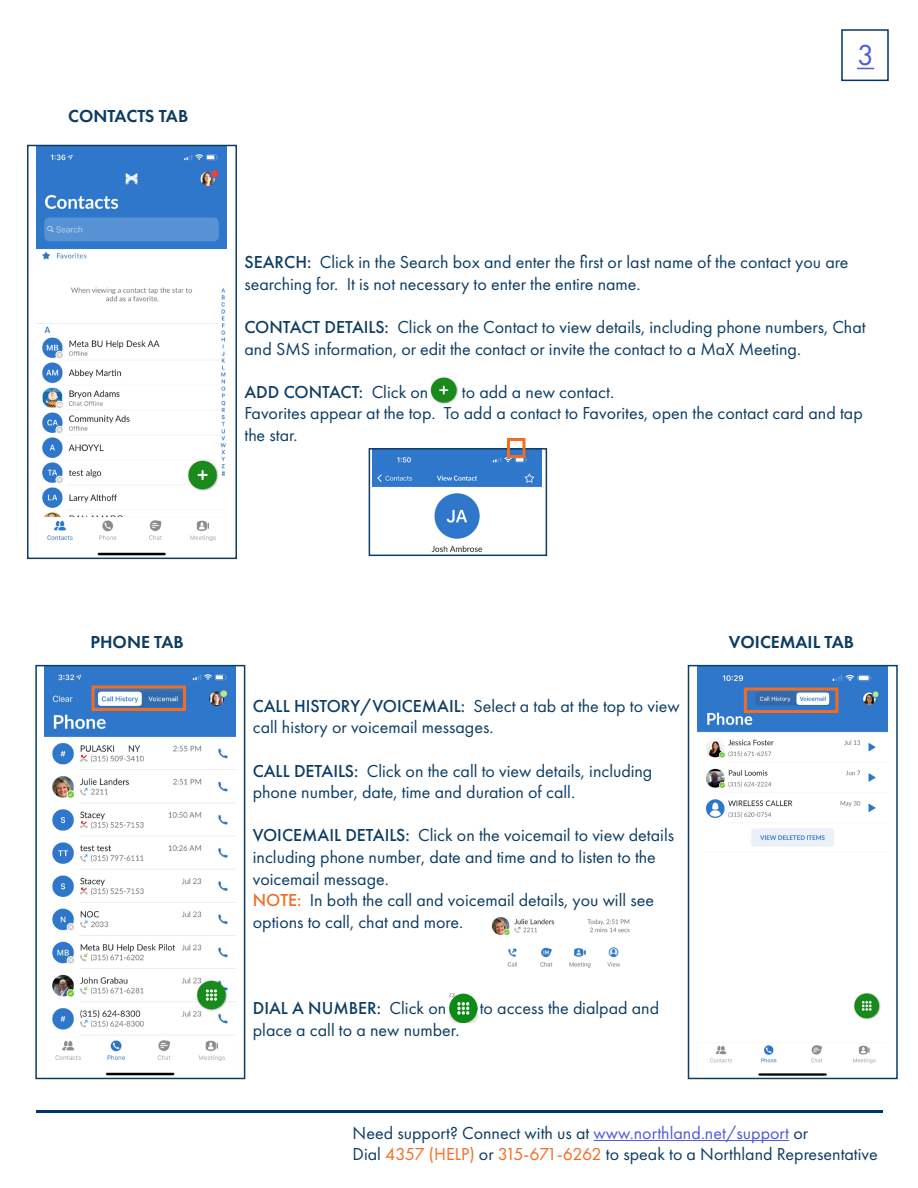
<style>
.page{position:relative;width:918px;height:1188px;background:#fff}
.page>*{position:absolute;margin:0;border:0;box-sizing:border-box;transform-origin:0 0}
.t1{font:30px "Futura PT";color:#4f5cd6}
.t2{font:18px/21.6px "Futura PT";color:#0d3d63}
.t3{font:500 18px "Futura PT";color:#0d3d63}
.t4{font:600 18px "Futura PT";color:#0d3d63}
.s1{font-weight:500}
.s2{font-weight:400}
.s3{font-weight:500;color:#f36c21}
.s4{color:#4f5cd6}
.s5{color:#f36c21}
</style>
<div class="page">
<img style="left:431px;top:377px;width:26px;height:27px">
<div style="left:841px;top:29px;width:48px;height:52px;border:2px solid #003764"></div>
<svg style="left:857px;top:68px;width:17px;height:1px"></svg>
<hr style="left:36px;top:1110px;width:846px;height:2px;background:#003764">
<img style="left:36px;top:148px;width:191px;height:408px">
<div style="left:27px;top:145px;width:210px;height:414px;border:2px solid #0d3d63"></div>
<img style="left:45px;top:668px;width:191px;height:408px">
<div style="left:35px;top:665px;width:210px;height:414px;border:2px solid #0d3d63"></div>
<img style="left:491px;top:917px;width:139px;height:51px">
<img style="left:449px;top:994px;width:29px;height:28px">
<hr style="left:594px;top:1140px;width:195px;height:1px;background:#4f5cd6">
<div style="left:92px;top:686px;width:94px;height:25px;border:3px solid #f36c21"></div>
<img style="left:698px;top:668px;width:190px;height:408px">
<div style="left:688px;top:665px;width:210px;height:414px;border:2px solid #0d3d63"></div>
<div style="left:744px;top:688px;width:94px;height:25px;border:3px solid #f36c21"></div>
<img style="left:372px;top:451px;width:169px;height:101px">
<div style="left:369px;top:448px;width:178px;height:108px;border:2px solid #0d3d63"></div>
<div style="left:507px;top:438px;width:18px;height:20px;border:3px solid #f36c21"></div>
<p class="t4" style="left:68px;top:104px;width:122px">CONTACTS TAB</p>
<h1 class="t1" style="left:857px;top:38px;width:19px">3</h1>
<p class="t2" style="left:244px;top:251px;width:606px"><span class="s1">SEARCH:</span> Click in the Search box and enter the first or last name of the contact you are searching for. It is not necessary to enter the entire name.</p>
<p class="t2" style="left:244px;top:316px;width:623px"><span class="s1">CONTACT DETAILS:</span> Click on the Contact to view details, including phone numbers, Chat and SMS information, or edit the contact or invite the contact to a MaX Meeting.</p>
<p class="t3" style="left:244px;top:381px;width:185px">ADD CONTACT: <span class="s2">Click on</span></p>
<p class="t2" style="left:244px;top:381px;width:620px;text-indent:217px">to add a new contact.<br>Favorites appear at the top. To add a contact to Favorites, open the contact card and tap the star.</p>
<p class="t4" style="left:91px;top:630px;width:95px">PHONE TAB</p>
<p class="t2" style="left:253px;top:695px;width:428px"><span class="s1">CALL HISTORY/VOICEMAIL:</span> Select a tab at the top to view call history or voicemail messages.</p>
<p class="t2" style="left:253px;top:760px;width:401px"><span class="s1">CALL DETAILS:</span> Click on the call to view details, including phone number, date, time and duration of call.</p>
<p class="t2" style="left:253px;top:825px;width:423px"><span class="s1">VOICEMAIL DETAILS:</span> Click on the voicemail to view details including phone number, date and time and to listen to the voicemail message.<br><span class="s3">NOTE:</span> In both the call and voicemail details, you will see options to call, chat and more.</p>
<p class="t3" style="left:253px;top:997px;width:195px">DIAL A NUMBER: <span class="s2">Click on</span></p>
<p class="t2" style="left:480px;top:997px;width:181px">to access the dialpad and</p>
<p class="t2" style="left:253px;top:1019px;width:208px">place a call to a new number.</p>
<p class="t4" style="left:729px;top:630px;width:127px">VOICEMAIL TAB</p>
<p class="t2" style="left:353px;top:1122px;width:527px;line-height:21px">Need support? Connect with us at <span class="s4">www.northland.net/support</span> or<br>Dial <span class="s5">4357 (HELP)</span> or <span class="s5">315-671-6262</span> to speak to a Northland Representative</p>
</div>
